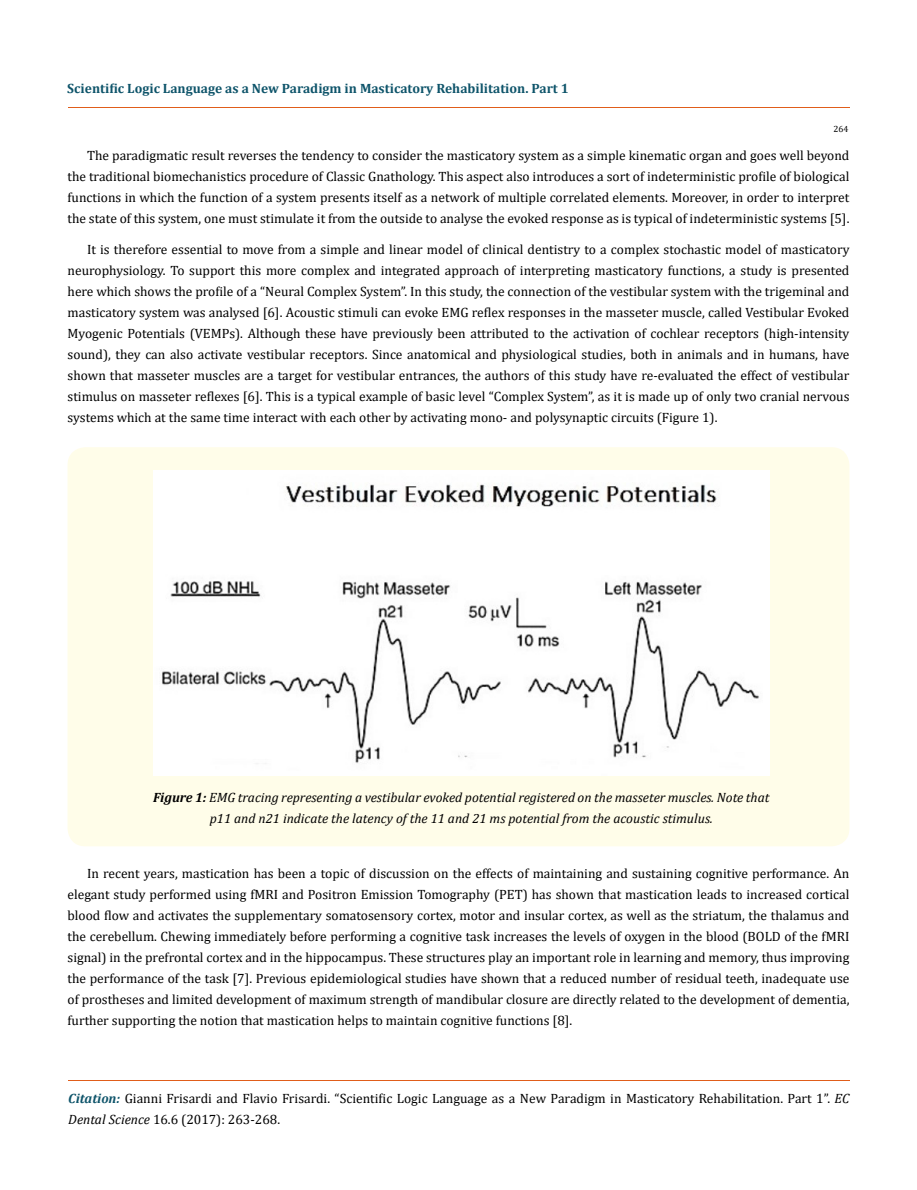
<style>
.page{position:relative;width:917px;height:1190px;background:#fff}
.page>*{position:absolute;margin:0;border:0;box-sizing:border-box;transform-origin:0 0}
.t1{font:13.5px/21px "Cambria";color:#000;text-align:justify}
.t2{font:italic 13.5px/21px "Cambria";color:#000;text-align:center}
.t3{font:700 13.5px "Cambria";color:#0e546a}
.t4{font:9px "Cambria";color:#000}
.s1{font-weight:700}
.s2{font-weight:700;font-style:italic;color:#0e546a}
.s3{font-style:italic}
</style>
<div class="page">
<hr style="left:68px;top:108px;width:781px;height:1px;background:#e05d1a">
<hr style="left:68px;top:1080px;width:781px;height:1px;background:#e05d1a">
<div style="left:68px;top:447px;width:781px;height:399px;background:#fffde9;border-radius:18px"></div>
<img style="left:153px;top:470px;width:616px;height:305px">
<p class="t3" style="left:67px;top:79px;width:503px">Scientific Logic Language as a New Paradigm in Masticatory Rehabilitation. Part 1</p>
<p class="t4" style="left:833px;top:124px;width:16px">264</p>
<p class="t1" style="left:68px;top:145px;width:783px;text-indent:19px">The paradigmatic result reverses the tendency to consider the masticatory system as a simple kinematic organ and goes well beyond the traditional biomechanistics procedure of Classic Gnathology. This aspect also introduces a sort of indeterministic profile of biological functions in which the function of a system presents itself as a network of multiple correlated elements. Moreover, in order to interpret the state of this system, one must stimulate it from the outside to analyse the evoked response as is typical of indeterministic systems [5].</p>
<p class="t1" style="left:68px;top:239px;width:783px;text-indent:19px">It is therefore essential to move from a simple and linear model of clinical dentistry to a complex stochastic model of masticatory neurophysiology. To support this more complex and integrated approach of interpreting masticatory functions, a study is presented here which shows the profile of a “Neural Complex System”. In this study, the connection of the vestibular system with the trigeminal and masticatory system was analysed [6]. Acoustic stimuli can evoke EMG reflex responses in the masseter muscle, called Vestibular Evoked Myogenic Potentials (VEMPs). Although these have previously been attributed to the activation of cochlear receptors (high-intensity sound), they can also activate vestibular receptors. Since anatomical and physiological studies, both in animals and in humans, have shown that masseter muscles are a target for vestibular entrances, the authors of this study have re-evaluated the effect of vestibular stimulus on masseter reflexes [6]. This is a typical example of basic level “Complex System”, as it is made up of only two cranial nervous systems which at the same time interact with each other by activating mono- and polysynaptic circuits (Figure 1).</p>
<p class="t2" style="left:153px;top:786px;width:618px"><span class="s1">Figure 1:</span> EMG tracing representing a vestibular evoked potential registered on the masseter muscles. Note that p11 and n21 indicate the latency of the 11 and 21 ms potential from the acoustic stimulus.</p>
<p class="t1" style="left:68px;top:862px;width:783px;text-indent:19px">In recent years, mastication has been a topic of discussion on the effects of maintaining and sustaining cognitive performance. An elegant study performed using fMRI and Positron Emission Tomography (PET) has shown that mastication leads to increased cortical blood flow and activates the supplementary somatosensory cortex, motor and insular cortex, as well as the striatum, the thalamus and the cerebellum. Chewing immediately before performing a cognitive task increases the levels of oxygen in the blood (BOLD of the fMRI signal) in the prefrontal cortex and in the hippocampus. These structures play an important role in learning and memory, thus improving the performance of the task [7]. Previous epidemiological studies have shown that a reduced number of residual teeth, inadequate use of prostheses and limited development of maximum strength of mandibular closure are directly related to the development of dementia, further supporting the notion that mastication helps to maintain cognitive functions [8].</p>
<p class="t1" style="left:68px;top:1087px;width:782px"><span class="s2">Citation:</span> Gianni Frisardi and Flavio Frisardi. “Scientific Logic Language as a New Paradigm in Masticatory Rehabilitation. Part 1”. <span class="s3">EC<br>Dental Science</span> 16.6 (2017): 263-268.</p>
</div>
